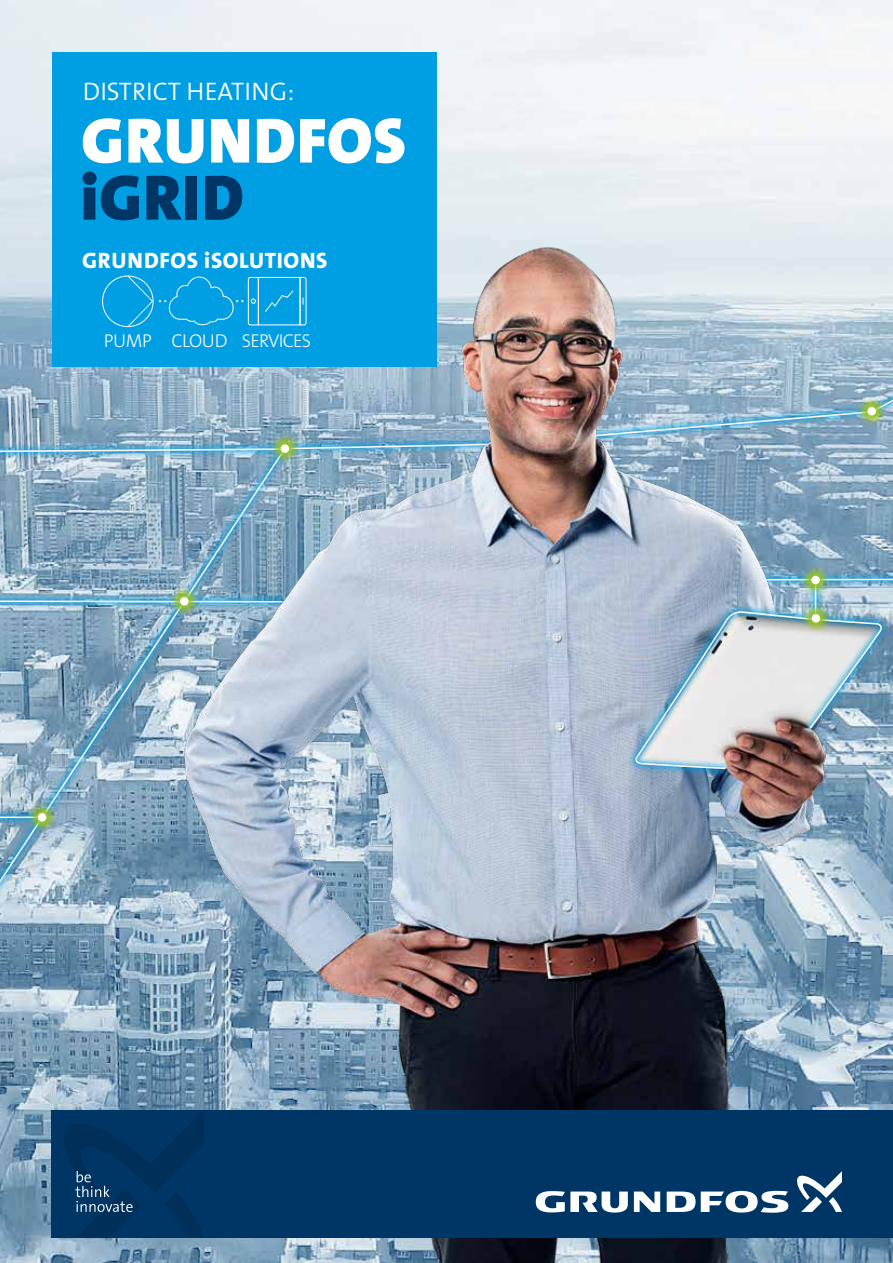
<style>
.page{position:relative;width:893px;height:1263px;background:#fff}
.page>*{position:absolute;margin:0;border:0;box-sizing:border-box;transform-origin:0 0}
.t1{font:64.5px "Grundfos The Sans V2 OT 9 BL";letter-spacing:.02em;color:#fff}
.t2{font:64.5px "Grundfos The Sans V2 OT 9 BL";letter-spacing:.02em;color:#003665}
.t3{font:25.5px "Grundfos The Sans V2 OT 4 SL";color:#fff}
.t4{font:22.35px "Grundfos The Sans V2 OT 8 XB";letter-spacing:.03em;color:#fff}
.t5{font:18.6px "Grundfos The Sans V2 OT 3 L";letter-spacing:-.04em;color:#fff}
</style>
<div class="page">
<img style="left:0;top:0;width:893px;height:1263px">
<div style="left:52px;top:52px;width:385px;height:315px;background:#009ee3"></div>
<svg style="left:129px;top:276px;width:20px;height:51px"></svg>
<div style="left:102px;top:276px;width:52px;height:51px;border:1px solid #fff;border-radius:50%"></div>
<svg style="left:0;top:386px;width:893px;height:512px;background:#8cabc1"></svg>
<div style="left:0;top:593px;width:290px;height:17px;background:#009ee3;opacity:.9"></div>
<svg style="left:0;top:599px;width:149px;height:4px"></svg>
<div style="left:743px;top:571px;width:150px;height:17px;background:#009ee3;opacity:.9"></div>
<svg style="left:883px;top:578px;width:10px;height:3px"></svg>
<img style="left:149px;top:145px;width:734px;height:1118px">
<img style="left:149px;top:236px;width:734px;height:663px">
<svg style="left:856px;top:395px;width:32px;height:32px"></svg>
<div style="left:867px;top:407px;width:9px;height:8px;background:#fff;border-radius:50%"></div>
<svg style="left:168px;top:585px;width:32px;height:32px"></svg>
<div style="left:180px;top:597px;width:9px;height:8px;background:#fff;border-radius:50%"></div>
<div style="left:0;top:441px;width:293px;height:19px;background:#009ee3;opacity:.9"></div>
<svg style="left:0;top:447px;width:269px;height:6px;background:#7ebedd"></svg>
<div style="left:0;top:809px;width:52px;height:17px;background:#009ee3;opacity:.9"></div>
<svg style="left:0;top:816px;width:26px;height:3px"></svg>
<svg style="left:269px;top:433px;width:32px;height:32px"></svg>
<div style="left:281px;top:444px;width:8px;height:9px;background:#fff;border-radius:50%"></div>
<svg style="left:26px;top:801px;width:32px;height:32px"></svg>
<div style="left:38px;top:813px;width:8px;height:8px;background:#fff;border-radius:50%"></div>
<div style="left:628px;top:603px;width:261px;height:174px;background:#009ee3;opacity:.9"></div>
<img style="left:632px;top:610px;width:254px;height:160px">
<div style="left:807px;top:573px;width:17px;height:53px;background:#009ee3;opacity:.9"></div>
<hr style="left:815px;top:580px;width:1px;height:38px;background:#fff">
<svg style="left:800px;top:602px;width:32px;height:32px"></svg>
<div style="left:812px;top:614px;width:8px;height:8px;background:#fff;border-radius:50%"></div>
<svg style="left:800px;top:564px;width:31px;height:32px"></svg>
<div style="left:811px;top:576px;width:9px;height:8px;background:#fff;border-radius:50%"></div>
<div style="left:51px;top:1110px;width:842px;height:127px;background:#003665"></div>
<svg style="left:634px;top:1191px;width:26px;height:21px"></svg>
<svg style="left:536px;top:1191px;width:92px;height:21px"></svg>
<svg style="left:667px;top:1191px;width:121px;height:22px"></svg>
<svg style="left:797px;top:1171px;width:45px;height:41px"></svg>
<svg style="left:64px;top:1111px;width:140px;height:126px"></svg>
<p class="t3" style="left:83px;top:75px;width:213px">DISTRICT HEATING:</p>
<h1 class="t1" style="left:81px;top:99px;width:326px">GRUNDFOS</h1>
<h1 class="t2" style="left:81px;top:156px;width:165px">iGRID</h1>
<p class="t4" style="left:82px;top:246px;width:247px">GRUNDFOS iSOLUTIONS</p>
<p class="t5" style="left:104px;top:328px;width:209px">PUMP CLOUD SERVICES</p>
</div>
